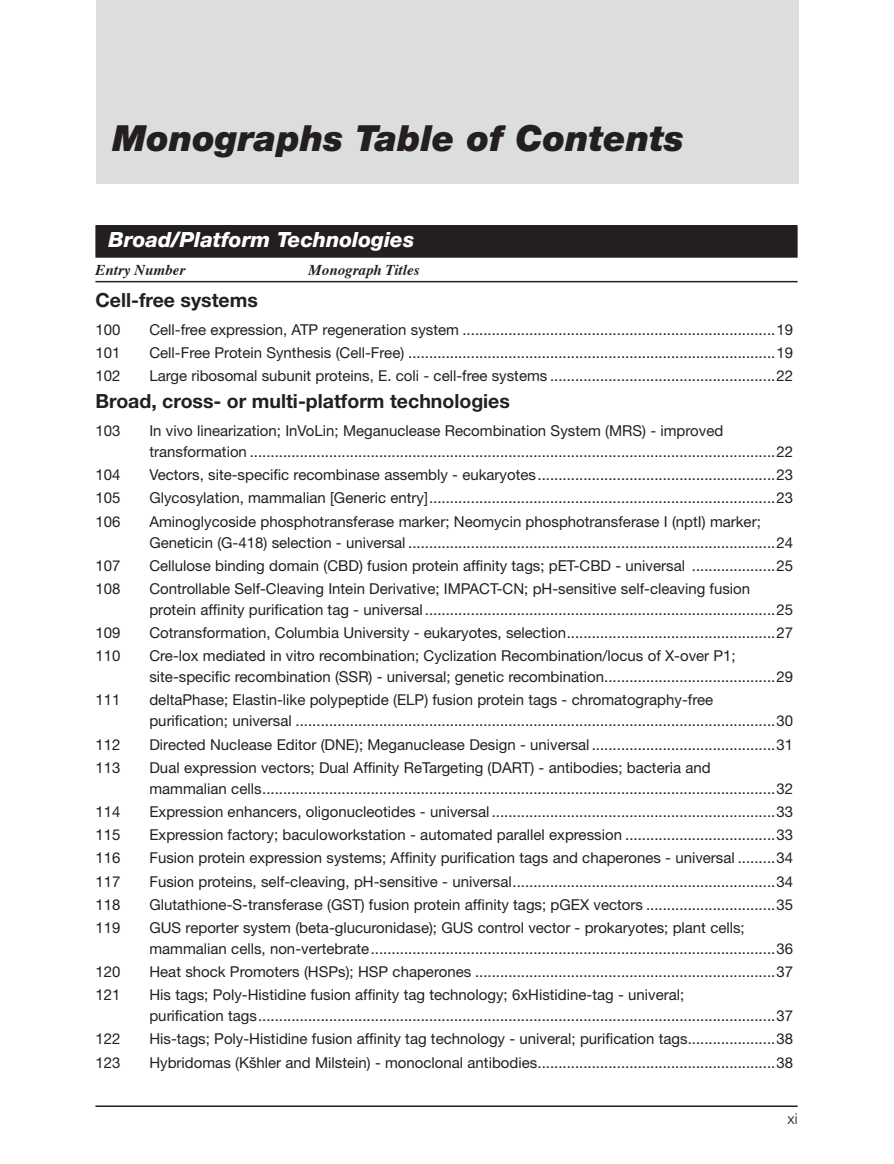
<style>
.page{position:relative;width:894px;height:1164px;background:#fff}
.page>*{position:absolute;margin:0;border:0;box-sizing:border-box;transform-origin:0 0}
.t1{font:italic 900 36px "Helvetica Neue";color:#231f20}
.t2{font:italic 800 21px "Helvetica Neue";color:#fff}
.t3{font:700 19.5px "Helvetica Neue";color:#231f20}
.t4{font:15px/21px "Helvetica Neue";color:#231f20}
.t5{font:italic 700 15px "Times";color:#231f20}
.t6{font:300 15px "Helvetica Neue";color:#231f20}
</style>
<div class="page">
<hr style="left:95px;top:1105px;width:702px;height:1px;background:#231f20">
<div style="left:96px;top:0;width:702px;height:184px;background:#dcdddf"></div>
<hr style="left:95px;top:281px;width:702px;height:1px;background:#231f20">
<div style="left:96px;top:226px;width:701px;height:31px;background:#231f20"></div>
<div style="left:95px;top:225px;width:702px;height:33px;border:2px solid #231f20"></div>
<h1 class="t1" style="left:113px;top:116px;width:573px">Monographs Table of Contents</h1>
<h2 class="t2" style="left:109px;top:227px;width:307px">Broad/Platform Technologies</h2>
<p class="t5" style="left:95px;top:256px;width:91px">Entry Number</p>
<p class="t5" style="left:309px;top:256px;width:112px">Monograph Titles</p>
<h3 class="t3" style="left:95px;top:288px;width:164px">Cell-free systems</h3>
<p class="t4" style="left:95px;top:318px;width:27px">100</p>
<p class="t4" style="left:149px;top:318px;width:645px">Cell-free expression, ATP regeneration system ...........................................................................19</p>
<p class="t4" style="left:95px;top:341px;width:27px">101</p>
<p class="t4" style="left:149px;top:341px;width:645px">Cell-Free Protein Synthesis (Cell-Free) ........................................................................................19</p>
<p class="t4" style="left:95px;top:365px;width:27px">102</p>
<p class="t4" style="left:149px;top:365px;width:645px">Large ribosomal subunit proteins, E. coli - cell-free systems ......................................................22</p>
<h3 class="t3" style="left:95px;top:389px;width:416px">Broad, cross- or multi-platform technologies</h3>
<p class="t4" style="left:95px;top:420px;width:27px">103</p>
<p class="t4" style="left:149px;top:420px;width:645px">In vivo linearization; InVoLin; Meganuclease Recombination System (MRS) - improved transformation ..............................................................................................................................22</p>
<p class="t4" style="left:95px;top:464px;width:27px">104</p>
<p class="t4" style="left:149px;top:464px;width:645px">Vectors, site-specific recombinase assembly - eukaryotes.........................................................23</p>
<p class="t4" style="left:95px;top:487px;width:27px">105</p>
<p class="t4" style="left:149px;top:487px;width:645px">Glycosylation, mammalian [Generic entry]...................................................................................23</p>
<p class="t4" style="left:95px;top:510px;width:27px">106</p>
<p class="t4" style="left:149px;top:510px;width:645px">Aminoglycoside phosphotransferase marker; Neomycin phosphotransferase I (nptI) marker;<br>Geneticin (G-418) selection - universal ........................................................................................24</p>
<p class="t4" style="left:95px;top:554px;width:27px">107</p>
<p class="t4" style="left:149px;top:554px;width:645px">Cellulose binding domain (CBD) fusion protein affinity tags; pET-CBD - universal ....................25</p>
<p class="t4" style="left:95px;top:577px;width:27px">108</p>
<p class="t4" style="left:149px;top:577px;width:645px">Controllable Self-Cleaving Intein Derivative; IMPACT-CN; pH-sensitive self-cleaving fusion protein affinity purification tag - universal....................................................................................25</p>
<p class="t4" style="left:95px;top:622px;width:27px">109</p>
<p class="t4" style="left:149px;top:622px;width:645px">Cotransformation, Columbia University - eukaryotes, selection..................................................27</p>
<p class="t4" style="left:95px;top:645px;width:27px">110</p>
<p class="t4" style="left:149px;top:645px;width:645px">Cre-lox mediated in vitro recombination; Cyclization Recombination/locus of X-over P1; site-specific recombination (SSR) - universal; genetic recombination.........................................29</p>
<p class="t4" style="left:95px;top:689px;width:27px">111</p>
<p class="t4" style="left:149px;top:689px;width:645px">deltaPhase; Elastin-like polypeptide (ELP) fusion protein tags - chromatography-free purification; universal ...................................................................................................................30</p>
<p class="t4" style="left:95px;top:733px;width:27px">112</p>
<p class="t4" style="left:149px;top:733px;width:645px">Directed Nuclease Editor (DNE); Meganuclease Design - universal ............................................31</p>
<p class="t4" style="left:95px;top:756px;width:27px">113</p>
<p class="t4" style="left:149px;top:756px;width:645px">Dual expression vectors; Dual Affinity ReTargeting (DART) - antibodies; bacteria and<br>mammalian cells...........................................................................................................................32</p>
<p class="t4" style="left:95px;top:800px;width:27px">114</p>
<p class="t4" style="left:149px;top:800px;width:645px">Expression enhancers, oligonucleotides - universal ....................................................................33</p>
<p class="t4" style="left:95px;top:823px;width:27px">115</p>
<p class="t4" style="left:149px;top:823px;width:645px">Expression factory; baculoworkstation - automated parallel expression ....................................33</p>
<p class="t4" style="left:95px;top:847px;width:27px">116</p>
<p class="t4" style="left:149px;top:847px;width:645px">Fusion protein expression systems; Affinity purification tags and chaperones - universal .........34</p>
<p class="t4" style="left:95px;top:870px;width:27px">117</p>
<p class="t4" style="left:149px;top:870px;width:645px">Fusion proteins, self-cleaving, pH-sensitive - universal...............................................................34</p>
<p class="t4" style="left:95px;top:893px;width:27px">118</p>
<p class="t4" style="left:149px;top:893px;width:645px">Glutathione-S-transferase (GST) fusion protein affinity tags; pGEX vectors ...............................35</p>
<p class="t4" style="left:95px;top:916px;width:27px">119</p>
<p class="t4" style="left:149px;top:916px;width:645px">GUS reporter system (beta-glucuronidase); GUS control vector - prokaryotes; plant cells; mammalian cells, non-vertebrate.................................................................................................36</p>
<p class="t4" style="left:95px;top:960px;width:27px">120</p>
<p class="t4" style="left:149px;top:960px;width:645px">Heat shock Promoters (HSPs); HSP chaperones ........................................................................37</p>
<p class="t4" style="left:95px;top:983px;width:27px">121</p>
<p class="t4" style="left:149px;top:983px;width:645px">His tags; Poly-Histidine fusion affinity tag technology; 6xHistidine-tag - univeral;<br>purification tags............................................................................................................................37</p>
<p class="t4" style="left:95px;top:1028px;width:27px">122</p>
<p class="t4" style="left:149px;top:1028px;width:645px">His-tags; Poly-Histidine fusion affinity tag technology - univeral; purification tags.....................38</p>
<p class="t4" style="left:95px;top:1051px;width:27px">123</p>
<p class="t4" style="left:149px;top:1051px;width:645px">Hybridomas (Kšhler and Milstein) - monoclonal antibodies.........................................................38</p>
<p class="t6" style="left:787px;top:1109px;width:11px">xi</p>
</div>
